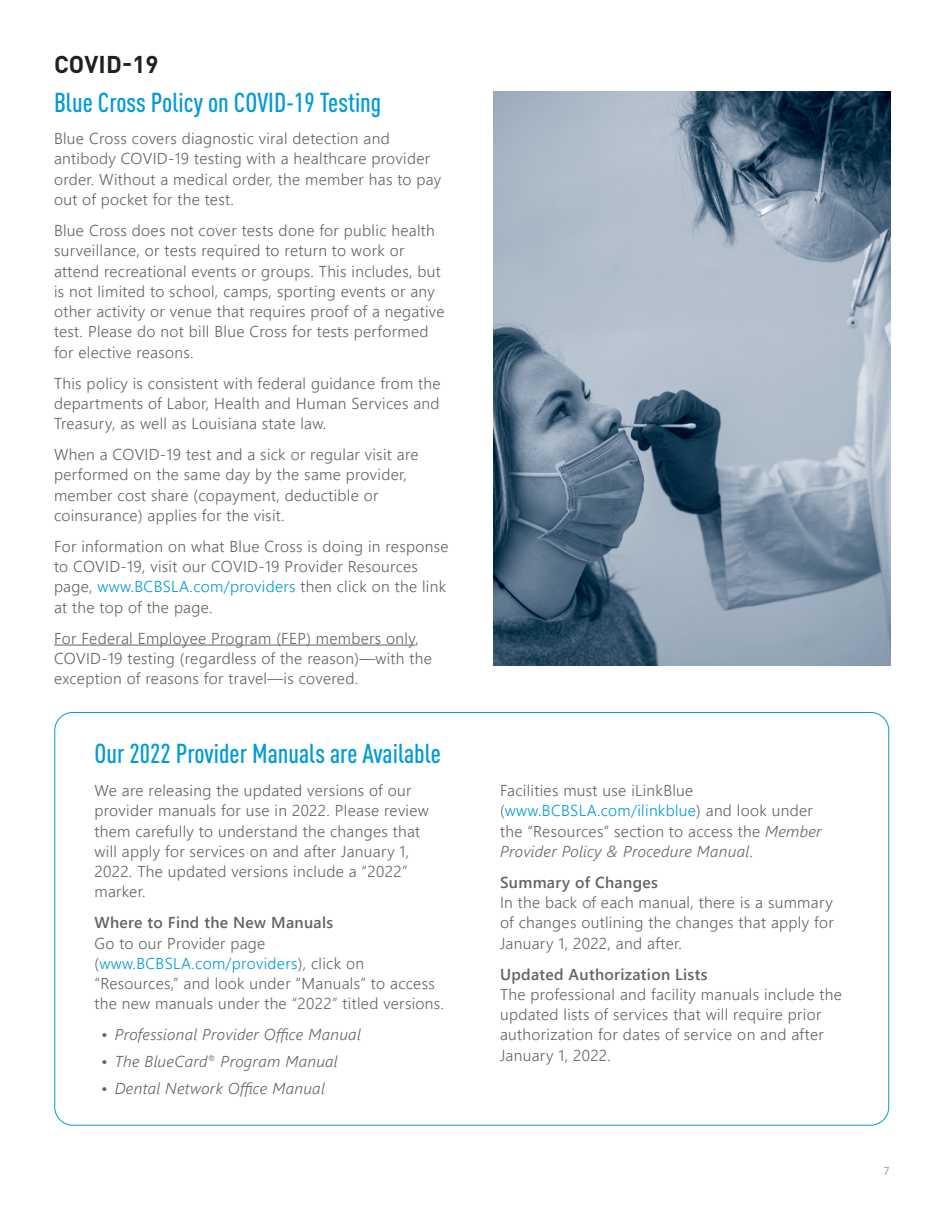
<style>
.page{position:relative;width:945px;height:1215px;background:#fff}
.page>*{position:absolute;margin:0;border:0;box-sizing:border-box;transform-origin:0 0}
.t1{font:500 condensed 27px "DINOT";color:#009ad9}
.t2{font:700 24px "DINOT";color:#231f20}
.fine_print{font:300 15.75px/20.2px "Segoe UI";letter-spacing:.02em;color:#636366}
.t3{font:italic 300 15.75px "Segoe UI";letter-spacing:.02em;color:#636366}
.fine_print-2{font:600 15.75px "Segoe UI";letter-spacing:.02em;color:#636366}
.t4{font:100 10.5px "Atlas Grotesk";color:#636366}
.s1{color:#009ad9}
.s2{font-style:italic}
</style>
<div class="page">
<hr style="left:54px;top:645px;width:361px;height:1px;background:#636366">
<img style="left:493px;top:91px;width:398px;height:574px">
<p class="t2" style="left:54px;top:49px;width:106px">COVID-19</p>
<p class="t1" style="left:54px;top:86px;width:329px">Blue Cross Policy on COVID-19 Testing</p>
<p class="fine_print" style="left:54px;top:127px;width:389px">Blue Cross covers diagnostic viral detection and antibody COVID-19 testing with a healthcare provider order. Without a medical order, the member has to pay out of pocket for the test.</p>
<p class="fine_print" style="left:54px;top:219px;width:392px">Blue Cross does not cover tests done for public health surveillance, or tests required to return to work or attend recreational events or groups. This includes, but is not limited to school, camps, sporting events or any other activity or venue that requires proof of a negative test. Please do not bill Blue Cross for tests performed for elective reasons.</p>
<p class="fine_print" style="left:54px;top:371px;width:388px;text-align:justify">This policy is consistent with federal guidance from the departments of Labor, Health and Human Services and Treasury, as well as Louisiana state law.</p>
<p class="fine_print" style="left:54px;top:443px;width:366px">When a COVID-19 test and a sick or regular visit are performed on the same day by the same provider, member cost share (copayment, deductible or coinsurance) applies for the visit.</p>
<p class="fine_print" style="left:54px;top:535px;width:396px">For information on what Blue Cross is doing in response to COVID-19, visit our COVID-19 Provider Resources page, <span class="s1">www.BCBSLA.com/providers</span> then click on the link at the top of the page.</p>
<p class="fine_print" style="left:54px;top:626px;width:379px">For Federal Employee Program (FEP) members only,<br>COVID-19 testing (regardless of the reason)—with the exception of reasons for travel—is covered.</p>
<p class="t1" style="left:94px;top:738px;width:348px">Our 2022 Provider Manuals are Available</p>
<p class="fine_print" style="left:94px;top:779px;width:336px">We are releasing the updated versions of our provider manuals for use in 2022. Please review them carefully to understand the changes that will apply for services on and after January 1, 2022. The updated versions include a “2022” marker.</p>
<p class="fine_print-2" style="left:94px;top:908px;width:240px">Where to Find the New Manuals</p>
<p class="fine_print" style="left:94px;top:931px;width:351px">Go to our Provider page (<span class="s1">www.BCBSLA.com/providers</span>), click on “Resources,” and look under “Manuals” to access the new manuals under the “2022” titled versions.</p>
<p class="t3" style="left:101px;top:1020px;width:261px">• Professional Provider Office Manual</p>
<p class="t3" style="left:101px;top:1047px;width:238px">• The BlueCard<sup>®</sup> Program Manual</p>
<p class="t3" style="left:101px;top:1074px;width:225px">• Dental Network Office Manual</p>
<p class="fine_print" style="left:500px;top:779px;width:323px">Facilities must use iLinkBlue (<span class="s1">www.BCBSLA.com/ilinkblue</span>) and look under the “Resources” section to access the <span class="s2">Member Provider Policy &amp; Procedure Manual</span>.</p>
<p class="fine_print-2" style="left:500px;top:867px;width:159px">Summary of Changes</p>
<p class="fine_print" style="left:500px;top:891px;width:335px;text-align:justify">In the back of each manual, there is a summary of changes outlining the changes that apply for January 1, 2022, and after.</p>
<p class="fine_print-2" style="left:500px;top:959px;width:209px">Updated Authorization Lists</p>
<p class="fine_print" style="left:500px;top:983px;width:343px">The professional and facility manuals include the updated lists of services that will require prior authorization for dates of service on and after January 1, 2022.</p>
<p class="t4" style="left:884px;top:1163px;width:7px">7</p>
</div>
